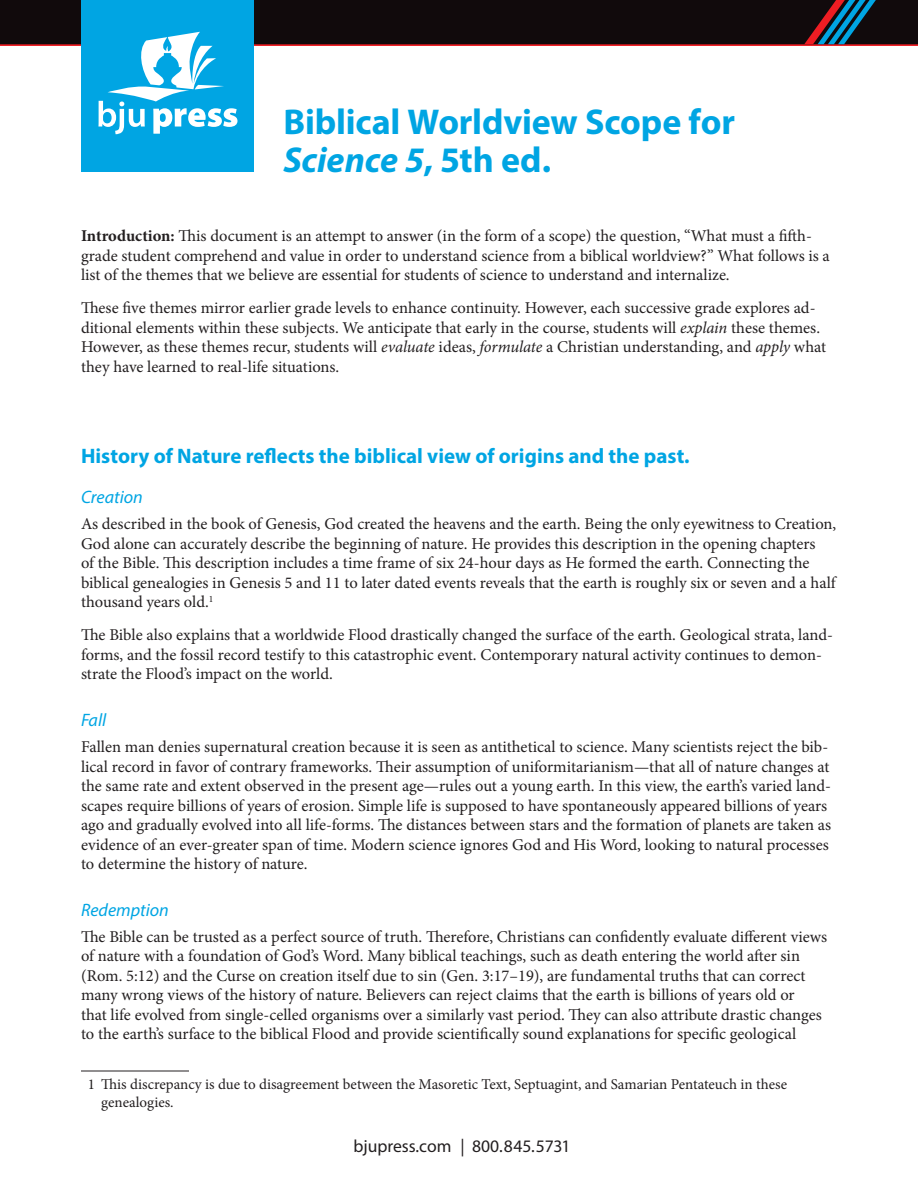
<style>
.page{position:relative;width:918px;height:1188px;background:#fff}
.page>*{position:absolute;margin:0;border:0;box-sizing:border-box;transform-origin:0 0}
.Top_Heading{font:700 36px/37.5px "Myriad Pro";letter-spacing:-.005em;color:#00a5e3}
.A-head{font:700 21px "Myriad Pro";color:#00a5e3}
.B-head{font:italic 18px "Myriad Pro";color:#00a5e3}
.t1{font:17.7px "Myriad Pro";color:#231f20}
.text{font:16.5px/19.5px "Minion Pro";color:#231f20}
.Footnote_text{font:15px/18px "Minion Pro";color:#231f20}
.s1{font-style:italic}
.s2{font-weight:700}
</style>
<div class="page">
<div style="left:0;top:0;width:918px;height:44px;background:#110a0c"></div>
<hr style="left:0;top:44px;width:918px;height:2px;background:#ee1d23">
<svg style="left:804px;top:0;width:72px;height:44px"></svg>
<div style="left:81px;top:0;width:172px;height:172px;background:#00a5e3"></div>
<svg style="left:98px;top:32px;width:140px;height:102px"></svg>
<hr style="left:81px;top:1071px;width:108px;height:1px;background:#231f20">
<p class="Top_Heading" style="left:284px;top:102px;width:453px">Biblical Worldview Scope for<br><span class="s1">Science 5</span>, 5th ed.</p>
<p class="text" style="left:81px;top:227px;width:750px"><span class="s2">Introduction:</span> This document is an attempt to answer (in the form of a scope) the question, “What must a fifth&shy;grade student comprehend and value in order to understand science from a biblical worldview?” What follows is a list of the themes that we believe are essential for students of science to understand and internalize.</p>
<p class="text" style="left:81px;top:299px;width:747px">These five themes mirror earlier grade levels to enhance continuity. However, each successive grade explores ad&shy;ditional elements within these subjects. We anticipate that early in the course, students will <span class="s1">explain</span> these themes.<br>However, as these themes recur, students will <span class="s1">evaluate</span> ideas, <span class="s1">formulate</span> a Christian understanding, and <span class="s1">apply</span> what they have learned to real-life situations.</p>
<p class="A-head" style="left:81px;top:443px;width:610px">History of Nature reflects the biblical view of origins and the past.</p>
<p class="B-head" style="left:81px;top:486px;width:63px">Creation</p>
<p class="text" style="left:81px;top:515px;width:757px">As described in the book of Genesis, God created the heavens and the earth. Being the only eyewitness to Creation, God alone can accurately describe the beginning of nature. He provides this description in the opening chapters<br>of the Bible. This description includes a time frame of six 24-hour days as He formed the earth. Connecting the biblical genealogies in Genesis 5 and 11 to later dated events reveals that the earth is roughly six or seven and a half thousand years old.<sup>1</sup></p>
<p class="text" style="left:81px;top:626px;width:754px">The Bible also explains that a worldwide Flood drastically changed the surface of the earth. Geological strata, land&shy;forms, and the fossil record testify to this catastrophic event. Contemporary natural activity continues to demon&shy;strate the Flood’s impact on the world.</p>
<p class="B-head" style="left:81px;top:709px;width:27px">Fall</p>
<p class="text" style="left:81px;top:737px;width:752px">Fallen man denies supernatural creation because it is seen as antithetical to science. Many scientists reject the bib&shy;lical record in favor of contrary frameworks. Their assumption of uniformitarianism—that all of nature changes at the same rate and extent observed in the present age—rules out a young earth. In this view, the earth’s varied land&shy;scapes require billions of years of erosion. Simple life is supposed to have spontaneously appeared billions of years ago and gradually evolved into all life-forms. The distances between stars and the formation of planets are taken as evidence of an ever-greater span of time. Modern science ignores God and His Word, looking to natural processes to determine the history of nature.</p>
<p class="B-head" style="left:81px;top:899px;width:89px">Redemption</p>
<p class="text" style="left:81px;top:927px;width:748px">The Bible can be trusted as a perfect source of truth. Therefore, Christians can confidently evaluate different views of nature with a foundation of God’s Word. Many biblical teachings, such as death entering the world after sin (Rom. 5:12) and the Curse on creation itself due to sin (Gen. 3:17–19), are fundamental truths that can correct many wrong views of the history of nature. Believers can reject claims that the earth is billions of years old or<br>that life evolved from single-celled organisms over a similarly vast period. They can also attribute drastic changes to the earth’s surface to the biblical Flood and provide scientifically sound explanations for specific geological</p>
<p class="Footnote_text" style="left:101px;top:1075px;width:687px;text-indent:-14px">1 This discrepancy is due to disagreement between the Masoretic Text, Septuagint, and Samarian Pentateuch in these genealogies.</p>
<p class="t1" style="left:353px;top:1135px;width:219px">bjupress.com | 800.845.5731</p>
</div>
